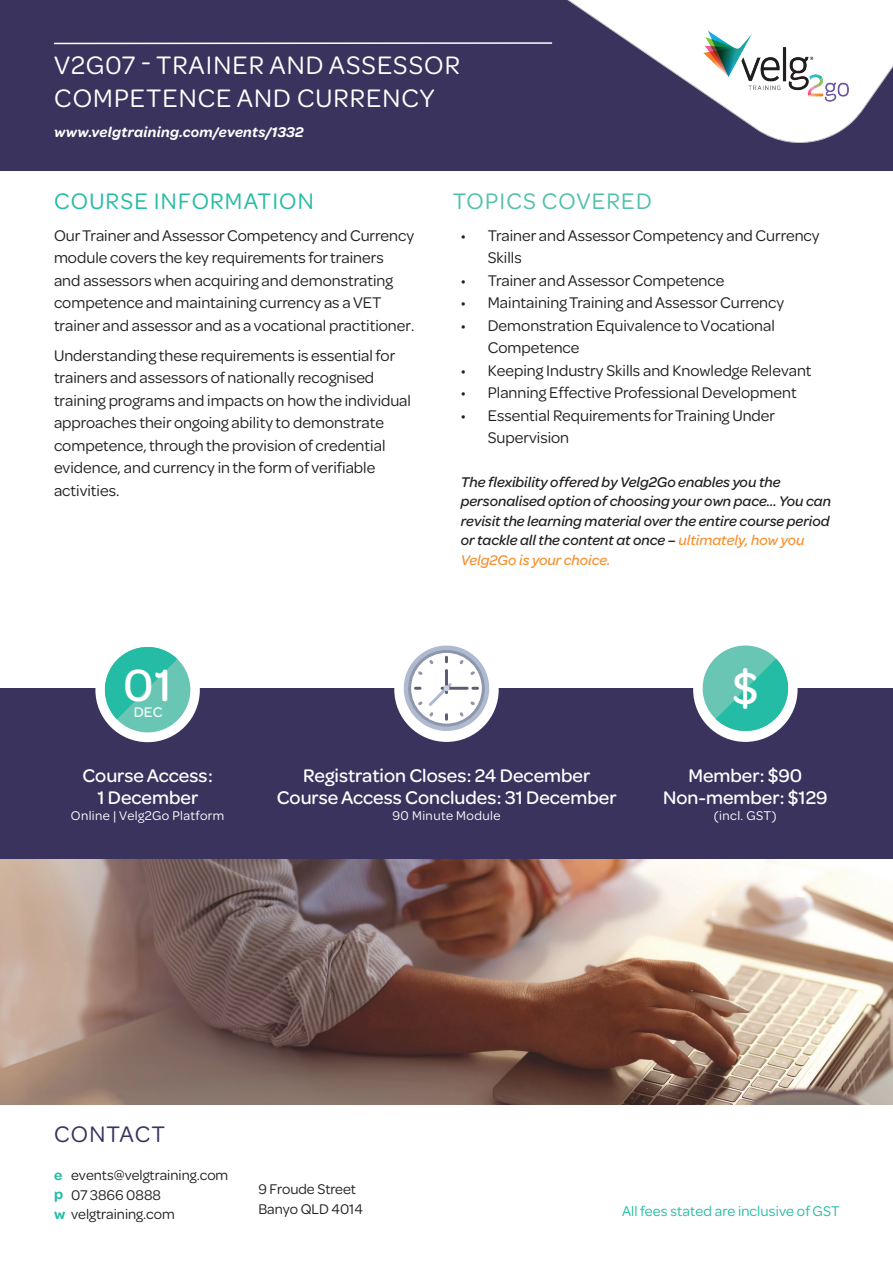
<style>
.page{position:relative;width:893px;height:1263px;background:#fff}
.page>*{position:absolute;margin:0;border:0;box-sizing:border-box;transform-origin:0 0}
.t1{font:500 48px "Omnes";color:#fff}
.t2{font:27px/33px "Omnes";letter-spacing:.04em;color:#fff}
.t3{font:24px "Omnes";letter-spacing:.05em;color:#24bca4}
.t4{font:24px "Omnes";letter-spacing:.05em;color:#52c0ac}
.t5{font:24px "Omnes";letter-spacing:.05em;color:#39335e}
.t6{font:500 19.5px/22.5px "Omnes";color:#fff;text-align:center}
.t7{font:16.5px/22.5px "Omnes";color:#231f20}
.t8{font:italic 500 15px/19.5px "Omnes";color:#231f20}
.t9{font:15px/19.5px "Omnes";color:#231f20}
.t10{font:italic 600 15px "Omnes";letter-spacing:.02em;color:#fff}
.t11{font:15px "Omnes";letter-spacing:.01em;color:#24bca4}
.t12{font:500 15px "Omnes";color:#fff}
.t13{font:600 15px/19.5px "Omnes";color:#24bca4}
.t14{font:13.5px "Omnes";letter-spacing:.03em;color:#fff}
.s1{color:#f79332}
.s2{font-weight:600;color:#24bca4}
</style>
<div class="page">
<div style="left:0;top:0;width:893px;height:171px;background:#39335e"></div>
<img style="left:0;top:859px;width:893px;height:245px">
<svg style="left:552px;top:0;width:341px;height:143px"></svg>
<hr style="left:54px;top:42px;width:498px;height:2px;background:#fff">
<img style="left:663px;top:17px;width:225px;height:97px">
<div style="left:0;top:688px;width:893px;height:171px;background:#39335e"></div>
<div style="left:394px;top:637px;width:105px;height:105px;background:#fff;border-radius:50%"></div>
<div style="left:693px;top:637px;width:104px;height:105px;background:#fff;border-radius:50%"></div>
<div style="left:95px;top:638px;width:105px;height:104px;background:#fff;border-radius:50%"></div>
<div style="left:404px;top:645px;width:85px;height:86px;background:#afbad1;border-radius:50%"></div>
<div style="left:408px;top:650px;width:77px;height:76px;background:#8e96aa;border-radius:50%"></div>
<div style="left:411px;top:653px;width:71px;height:71px;background:#fff;border-radius:50%"></div>
<svg style="left:445px;top:713px;width:3px;height:8px"></svg>
<svg style="left:414px;top:687px;width:7px;height:3px"></svg>
<svg style="left:418px;top:671px;width:5px;height:4px"></svg>
<svg style="left:418px;top:701px;width:5px;height:4px"></svg>
<svg style="left:429px;top:712px;width:4px;height:5px"></svg>
<svg style="left:460px;top:712px;width:4px;height:5px"></svg>
<svg style="left:429px;top:656px;width:50px;height:50px"></svg>
<div style="left:703px;top:645px;width:85px;height:86px;background:#69c6b4;border-radius:50%"></div>
<svg style="left:716px;top:659px;width:76px;height:76px"></svg>
<div style="left:105px;top:647px;width:85px;height:85px;background:#69c6b4;border-radius:50%"></div>
<svg style="left:101px;top:647px;width:76px;height:72px"></svg>
<h2 class="t2" style="left:54px;top:47px;width:407px">V2G07 - TRAINER AND ASSESSOR<br>COMPETENCE AND CURRENCY</h2>
<p class="t10" style="left:54px;top:122px;width:251px">www.velgtraining.com/events/1332</p>
<h3 class="t3" style="left:54px;top:185px;width:261px">COURSE INFORMATION</h3>
<h3 class="t4" style="left:453px;top:185px;width:201px">TOPICS COVERED</h3>
<p class="t7" style="left:54px;top:223px;width:362px">Our Trainer and Assessor Competency and Currency module covers the key requirements for trainers<br>and assessors when acquiring and demonstrating competence and maintaining currency as a VET trainer and assessor and as a vocational practitioner.</p>
<p class="t7" style="left:54px;top:343px;width:358px">Understanding these requirements is essential for trainers and assessors of nationally recognised training programs and impacts on how the individual approaches their ongoing ability to demonstrate competence, through the provision of credential evidence, and currency in the form of verifiable activities.</p>
<h1 class="t1" style="left:123px;top:653px;width:51px">01</h1>
<p class="t12" style="left:133px;top:702px;width:31px">DEC</p>
<p class="t7" style="left:488px;top:223px;width:333px;text-indent:-27px">• Trainer and Assessor Competency and Currency<br>Skills</p>
<p class="t7" style="left:461px;top:268px;width:265px">• Trainer and Assessor Competence</p>
<p class="t7" style="left:461px;top:290px;width:325px">• Maintaining Training and Assessor Currency</p>
<p class="t7" style="left:488px;top:313px;width:289px;text-indent:-27px">• Demonstration Equivalence to Vocational<br>Competence</p>
<p class="t7" style="left:461px;top:358px;width:352px">• Keeping Industry Skills and Knowledge Relevant</p>
<p class="t7" style="left:461px;top:380px;width:337px">• Planning Effective Professional Development</p>
<p class="t7" style="left:488px;top:403px;width:289px;text-indent:-27px">• Essential Requirements for Training Under<br>Supervision</p>
<p class="t8" style="left:461px;top:471px;width:372px">The flexibility offered by Velg2Go enables you the personalised option of choosing your own pace... You can revisit the learning material over the entire course period or tackle all the content at once – <span class="s1">ultimately, how you Velg2Go is your choice.</span></p>
<h1 class="t1" style="left:732px;top:656px;width:28px">$</h1>
<p class="t6" style="left:277px;top:763px;width:341px">Registration Closes: 24 December<br>Course Access Concludes: 31 December</p>
<p class="t6" style="left:663px;top:763px;width:166px">Member: $90<br>Non-member: $129</p>
<p class="t6" style="left:82px;top:763px;width:132px">Course Access:<br>1 December</p>
<p class="t14" style="left:71px;top:806px;width:155px">Online | Velg2Go Platform</p>
<p class="t14" style="left:393px;top:806px;width:109px">90 Minute Module</p>
<p class="t14" style="left:714px;top:806px;width:64px">(incl. GST)</p>
<h3 class="t5" style="left:54px;top:1117px;width:112px">CONTACT</h3>
<p class="t9" style="left:71px;top:1165px;width:159px">events@velgtraining.com</p>
<p class="t9" style="left:71px;top:1184px;width:91px">07 3866 0888</p>
<p class="t9" style="left:54px;top:1204px;width:122px"><span class="s2">w</span> velgtraining.com</p>
<p class="t13" style="left:54px;top:1164px;width:11px">e p</p>
<p class="t9" style="left:258px;top:1178px;width:106px">9 Froude Street<br>Banyo QLD 4014</p>
<p class="t11" style="left:622px;top:1201px;width:219px">All fees stated are inclusive of GST</p>
</div>
